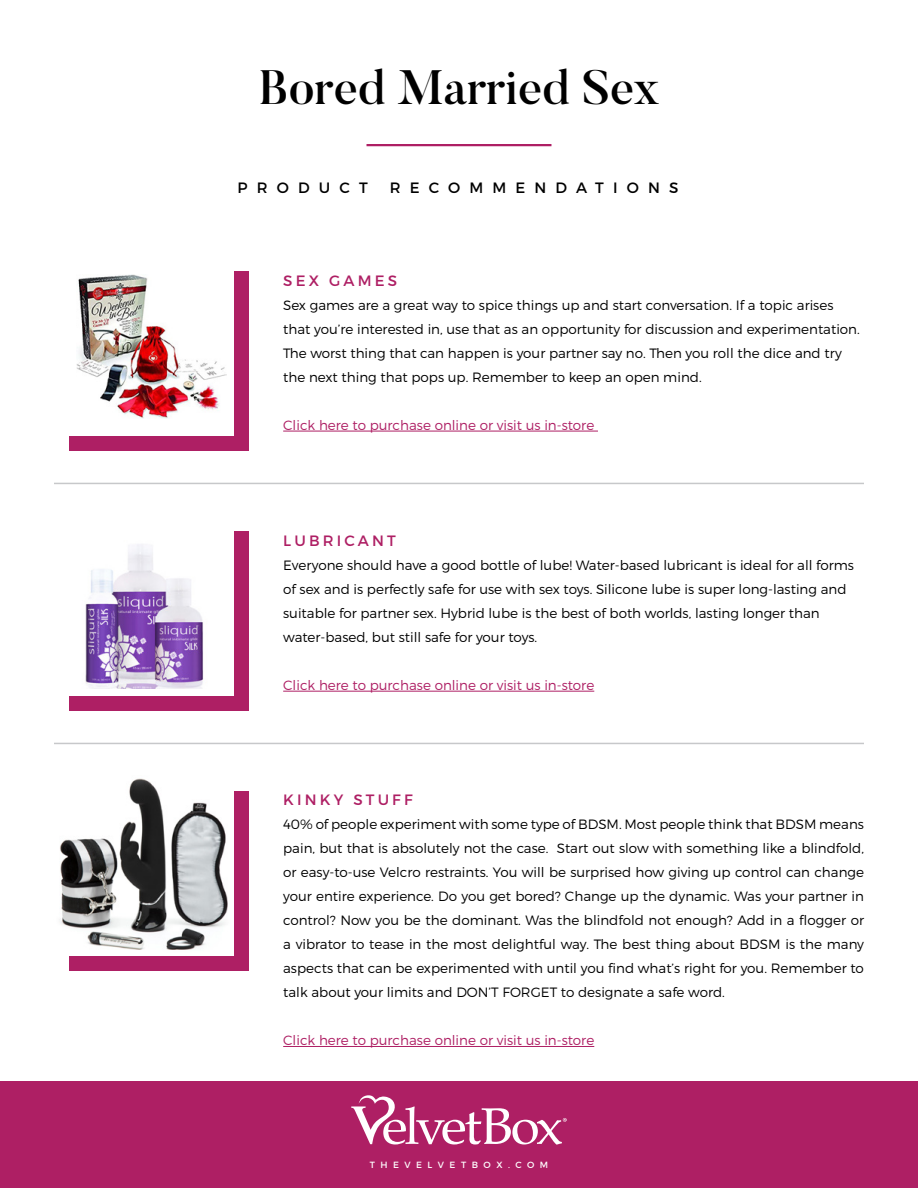
<style>
.page{position:relative;width:918px;height:1188px;background:#fff}
.page>*{position:absolute;margin:0;border:0;box-sizing:border-box;transform-origin:0 0}
.t1{font:500 48px "Butler";color:#000}
.t2{font:15px "Montserrat";letter-spacing:.21em;color:#ae1f64}
.t3{font:15px "Montserrat";letter-spacing:.61em;color:#000}
.t4{font:300 13.5px/24px "Montserrat";color:#000}
.t5{font:300 13.5px "Montserrat";color:#ae1f64}
.t6{font:9px "Montserrat";letter-spacing:.61em;color:#fff}
</style>
<div class="page">
<div style="left:0;top:1082px;width:918px;height:106px;background:#ae1f64"></div>
<hr style="left:367px;top:144px;width:184px;height:2px;background:#ae1f64">
<div style="left:69px;top:271px;width:180px;height:180px;background:#ae1f64"></div>
<div style="left:54px;top:256px;width:180px;height:180px;background:#fff"></div>
<img style="left:76px;top:274px;width:151px;height:144px">
<hr style="left:283px;top:431px;width:315px;height:1px;background:#ae1f64">
<div style="left:69px;top:531px;width:180px;height:180px;background:#ae1f64"></div>
<div style="left:54px;top:516px;width:180px;height:180px;background:#fff"></div>
<img style="left:85px;top:544px;width:119px;height:144px">
<hr style="left:283px;top:691px;width:311px;height:1px;background:#ae1f64">
<div style="left:69px;top:791px;width:180px;height:180px;background:#ae1f64"></div>
<img style="left:60px;top:778px;width:174px;height:178px">
<hr style="left:283px;top:1046px;width:311px;height:1px;background:#ae1f64">
<hr style="left:54px;top:483px;width:810px;height:1px;background:#c7c8ca">
<hr style="left:54px;top:743px;width:810px;height:1px;background:#c7c8ca">
<svg style="left:351px;top:1095px;width:216px;height:50px"></svg>
<h1 class="t1" style="left:259px;top:56px;width:402px">Bored Married Sex</h1>
<p class="t3" style="left:238px;top:178px;width:132px">PRODUCT</p>
<p class="t3" style="left:390px;top:178px;width:290px">RECOMMENDATIONS</p>
<p class="t2" style="left:283px;top:271px;width:115px">SEX GAMES</p>
<p class="t4" style="left:283px;top:293px;width:578px">Sex games are a great way to spice things up and start conversation. If a topic arises that you’re interested in, use that as an opportunity for discussion and experimentation.<br>The worst thing that can happen is your partner say no. Then you roll the dice and try the next thing that pops up. Remember to keep an open mind.</p>
<p class="t5" style="left:283px;top:417px;width:313px">Click here to purchase online or visit us in-store</p>
<p class="t2" style="left:283px;top:531px;width:114px">LUBRICANT</p>
<p class="t4" style="left:283px;top:553px;width:572px">Everyone should have a good bottle of lube! Water-based lubricant is ideal for all forms of sex and is perfectly safe for use with sex toys. Silicone lube is super long-lasting and suitable for partner sex. Hybrid lube is the best of both worlds, lasting longer than water-based, but still safe for your toys.</p>
<p class="t5" style="left:283px;top:677px;width:313px">Click here to purchase online or visit us in-store</p>
<p class="t2" style="left:283px;top:791px;width:131px">KINKY STUFF</p>
<p class="t4" style="left:283px;top:812px;width:582px;text-align:justify">40% of people experiment with some type of BDSM. Most people think that BDSM means pain, but that is absolutely not the case. Start out slow with something like a blindfold, or easy-to-use Velcro restraints. You will be surprised how giving up control can change your entire experience. Do you get bored? Change up the dynamic. Was your partner in control? Now you be the dominant. Was the blindfold not enough? Add in a flogger or a vibrator to tease in the most delightful way. The best thing about BDSM is the many aspects that can be experimented with until you find what’s right for you. Remember to talk about your limits and DON’T FORGET to designate a safe word.</p>
<p class="t5" style="left:283px;top:1032px;width:313px">Click here to purchase online or visit us in-store</p>
<p class="t6" style="left:370px;top:1159px;width:180px">THEVELVETBOX.COM</p>
</div>
